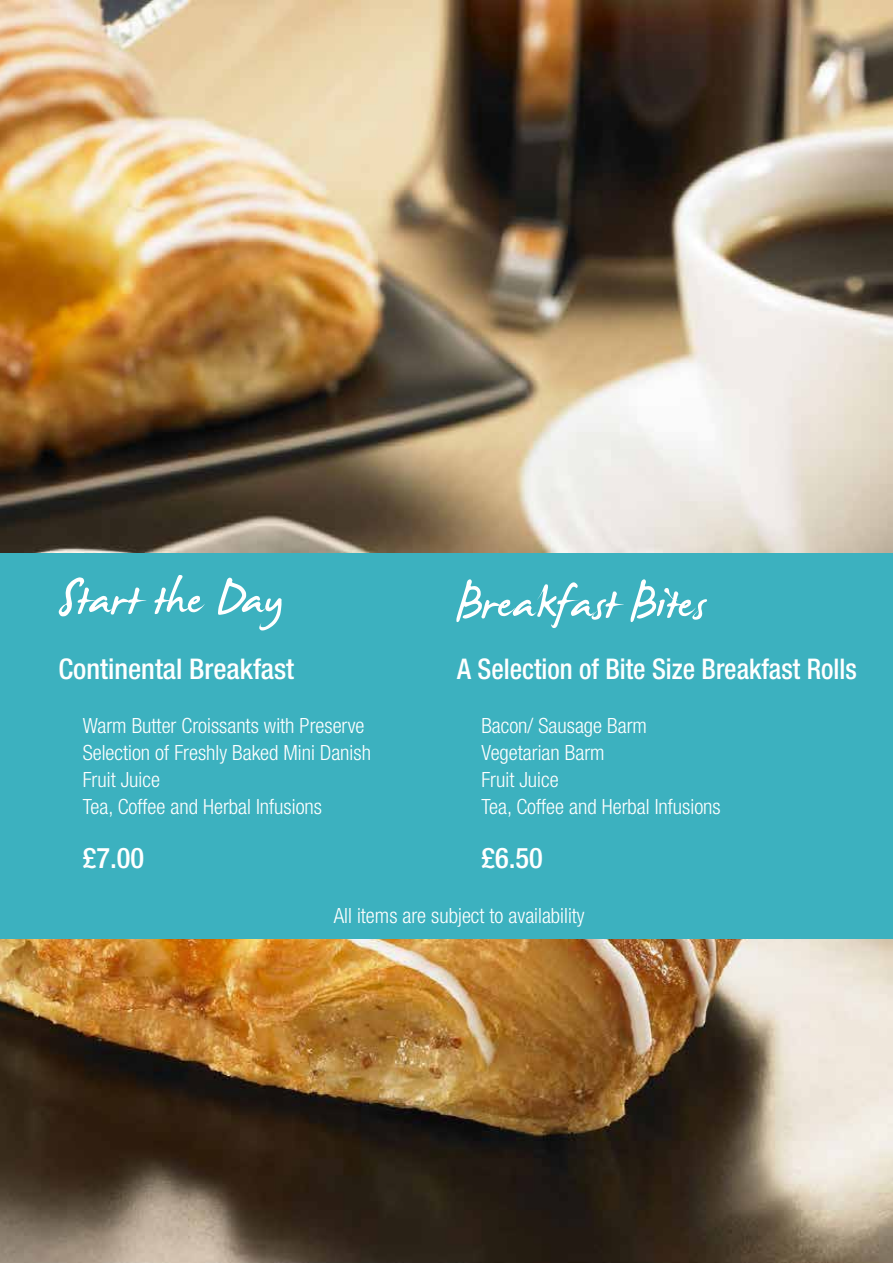
<style>
.page{position:relative;width:893px;height:1263px;background:#fff}
.page>*{position:absolute;margin:0;border:0;box-sizing:border-box;transform-origin:0 0}
.t1{font:75px "James Fajardo";color:#fff}
.t2{font:500 condensed 28.5px "Helvetica Neue LT Std";color:#fff;scale:.94 1}
.t3{font:500 condensed 28.5px "Helvetica Neue LT Std";color:#fff}
.t4{font:300 condensed 21px/27px "Helvetica Neue LT Std";color:#fff}
</style>
<div class="page">
<img style="left:0;top:0;width:893px;height:1263px">
<div style="left:0;top:553px;width:893px;height:385px;background:#3cb1bf"></div>
<h1 class="t1" style="left:58px;top:561px;width:226px">Start the Day</h1>
<h2 class="t3" style="left:58px;top:652px;width:237px">Continental Breakfast</h2>
<p class="t4" style="left:83px;top:712px;width:290px">Warm Butter Croissants with Preserve<br>Selection of Freshly Baked Mini Danish<br>Fruit Juice<br>Tea, Coffee and Herbal Infusions</p>
<h2 class="t3" style="left:83px;top:841px;width:63px">£7.00</h2>
<h1 class="t1" style="left:457px;top:565px;width:250px">Breakfast Bites</h1>
<h2 class="t2" style="left:457px;top:652px;width:427px">A Selection of Bite Size Breakfast Rolls</h2>
<p class="t4" style="left:481px;top:712px;width:241px">Bacon/ Sausage Barm<br>Vegetarian Barm<br>Fruit Juice<br>Tea, Coffee and Herbal Infusions</p>
<h2 class="t3" style="left:481px;top:841px;width:63px">£6.50</h2>
<p class="t4" style="left:334px;top:902px;width:252px">All items are subject to availability</p>
</div>
